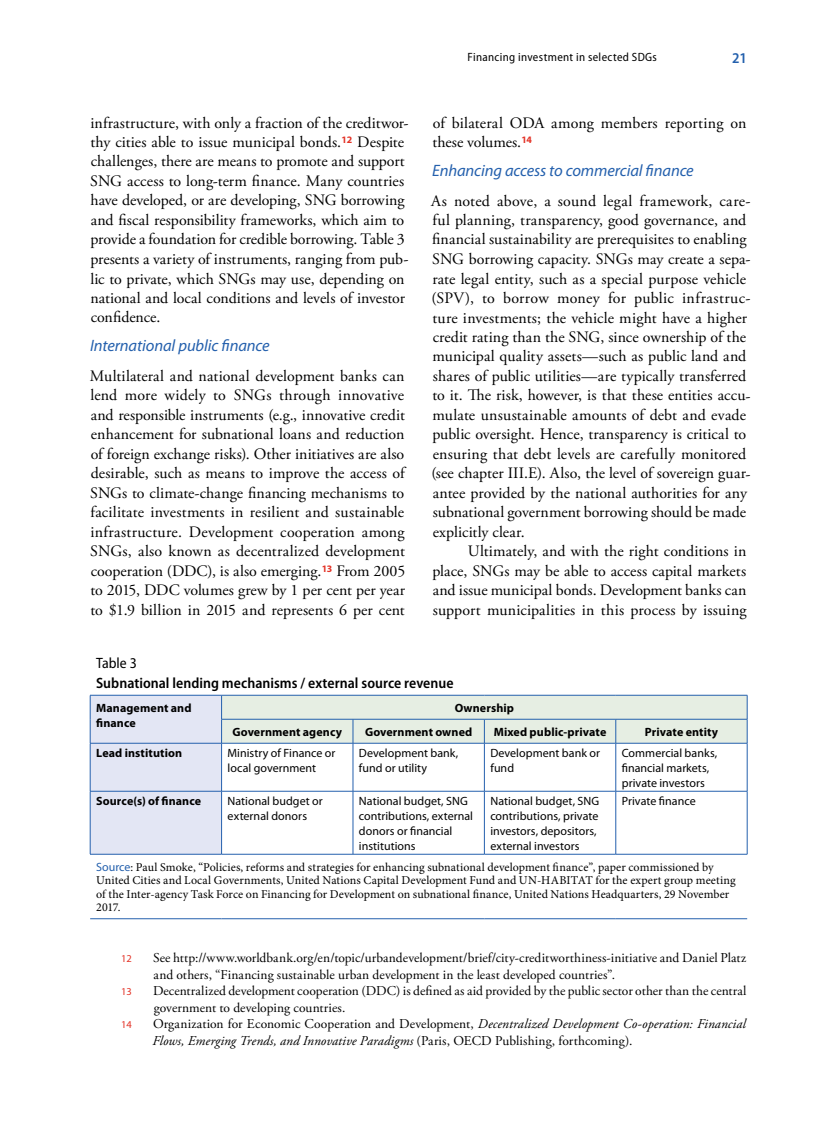
<style>
.page{position:relative;width:837px;height:1134px;background:#fff}
.page>*{position:absolute;margin:0;border:0;box-sizing:border-box;transform-origin:0 0}
.t1{font:italic 16.5px "Myriad Pro";letter-spacing:-.005em;color:#2460ad}
.t2{font:15.9px/19.5px "Adobe Garamond Pro";letter-spacing:.005em;color:#000}
.t3{font:600 semi-condensed 15px "Myriad Pro";color:#000}
.t4{font:semi-condensed 15px "Myriad Pro";color:#000}
.t5{font:600 semi-condensed 15px "Myriad Pro";color:#2460ad}
.t6{font:13.5px/16.5px "Adobe Garamond Pro";letter-spacing:.005em;color:#000}
.t7{font:italic 13.5px/16.5px "Adobe Garamond Pro";letter-spacing:.005em;color:#000}
.t8{font:12px/13.5px "Minion Pro";letter-spacing:.005em;color:#000}
.t9{font:12px/15px "Myriad Pro";letter-spacing:.005em;color:#000}
.t10{font:700 12px/15px "Myriad Pro";letter-spacing:.01em;color:#000}
.t11{font:semi-condensed 12px "Myriad Pro";letter-spacing:.03em;color:#000}
.t12{font:10.5px "Myriad Pro";color:#e33226}
.s1{font-family:"Myriad Pro";color:#2460ad}
.s2{font-style:normal}
</style>
<div class="page">
<hr style="left:90px;top:854px;width:132px;height:1px;background:#2460ad">
<hr style="left:222px;top:854px;width:131px;height:1px;background:#2460ad">
<hr style="left:353px;top:854px;width:131px;height:1px;background:#2460ad">
<hr style="left:484px;top:854px;width:132px;height:1px;background:#2460ad">
<hr style="left:616px;top:854px;width:131px;height:1px;background:#2460ad">
<hr style="left:90px;top:918px;width:132px;height:1px;background:#2460ad">
<hr style="left:222px;top:918px;width:131px;height:1px;background:#2460ad">
<hr style="left:353px;top:918px;width:131px;height:1px;background:#2460ad">
<hr style="left:484px;top:918px;width:132px;height:1px;background:#2460ad">
<hr style="left:616px;top:918px;width:131px;height:1px;background:#2460ad">
<svg style="left:90px;top:695px;width:658px;height:159px"></svg>
<p class="t2" style="left:90px;top:113px;width:320px">infrastructure, with only a fraction of the creditwor&shy;thy cities able to issue municipal bonds.<sup>12</sup> Despite challenges, there are means to promote and support SNG access to long-term finance. Many countries have developed, or are developing, SNG borrowing and fiscal responsibility frameworks, which aim to provide a foundation for credible borrowing. Table 3 presents a variety of instruments, ranging from pub&shy;lic to private, which SNGs may use, depending on national and local conditions and levels of investor confidence.</p>
<p class="t1" style="left:90px;top:337px;width:181px">International public finance</p>
<p class="t2" style="left:90px;top:367px;width:317px;text-align:justify">Multilateral and national development banks can lend more widely to SNGs through innovative and responsible instruments (e.g., innovative credit enhancement for subnational loans and reduction of foreign exchange risks). Other initiatives are also desirable, such as means to improve the access of SNGs to climate-change financing mechanisms to facilitate investments in resilient and sustainable infrastructure. Development cooperation among SNGs, also known as decentralized development cooperation (DDC), is also emerging.<sup>13</sup> From 2005 to 2015, DDC volumes grew by 1 per cent per year to $1.9 billion in 2015 and represents 6 per cent</p>
<p class="t11" style="left:468px;top:50px;width:191px">Financing investment in selected SDGs</p>
<p class="t5" style="left:732px;top:50px;width:16px">21</p>
<p class="t2" style="left:432px;top:113px;width:316px">of bilateral ODA among members reporting on these volumes.<sup>14</sup></p>
<p class="t1" style="left:432px;top:161px;width:263px">Enhancing access to commercial finance</p>
<p class="t2" style="left:431px;top:191px;width:321px">As noted above, a sound legal framework, care&shy;ful planning, transparency, good governance, and financial sustainability are prerequisites to enabling SNG borrowing capacity. SNGs may create a sepa&shy;rate legal entity, such as a special purpose vehicle (SPV), to borrow money for public infrastruc&shy;ture investments; the vehicle might have a higher credit rating than the SNG, since ownership of the municipal quality assets—such as public land and shares of public utilities—are typically transferred to it. The risk, however, is that these entities accu&shy;mulate unsustainable amounts of debt and evade public oversight. Hence, transparency is critical to ensuring that debt levels are carefully monitored (see chapter III.E). Also, the level of sovereign guar&shy;antee provided by the national authorities for any subnational government borrowing should be made explicitly clear.</p>
<p class="t2" style="left:432px;top:542px;width:316px;text-align:justify;text-indent:35px">Ultimately, and with the right conditions in place, SNGs may be able to access capital markets and issue municipal bonds. Development banks can support municipalities in this process by issuing</p>
<p class="t4" style="left:96px;top:655px;width:42px">Table 3</p>
<p class="t3" style="left:96px;top:674px;width:359px">Subnational lending mechanisms / external source revenue</p>
<p class="t10" style="left:96px;top:700px;width:97px">Management and finance</p>
<p class="t10" style="left:455px;top:700px;width:61px">Ownership</p>
<p class="t10" style="left:232px;top:724px;width:111px">Government agency</p>
<p class="t10" style="left:365px;top:724px;width:109px">Government owned</p>
<p class="t10" style="left:494px;top:724px;width:114px">Mixed public-private</p>
<p class="t10" style="left:645px;top:724px;width:75px">Private entity</p>
<p class="t10" style="left:96px;top:745px;width:88px">Lead institution</p>
<p class="t9" style="left:228px;top:745px;width:109px">Ministry of Finance or local government</p>
<p class="t9" style="left:359px;top:745px;width:101px">Development bank, fund or utility</p>
<p class="t9" style="left:490px;top:745px;width:111px">Development bank or fund</p>
<p class="t9" style="left:622px;top:745px;width:97px">Commercial banks, financial markets, private investors</p>
<p class="t10" style="left:96px;top:793px;width:107px">Source(s) of finance</p>
<p class="t9" style="left:228px;top:793px;width:97px">National budget or external donors</p>
<p class="t9" style="left:359px;top:793px;width:116px">National budget, SNG contributions, external donors or financial institutions</p>
<p class="t9" style="left:490px;top:793px;width:110px">National budget, SNG contributions, private investors, depositors, external investors</p>
<p class="t9" style="left:622px;top:793px;width:75px">Private finance</p>
<p class="t8" style="left:96px;top:860px;width:641px"><span class="s1">Source</span>: Paul Smoke, “Policies, reforms and strategies for enhancing subnational development finance”, paper commissioned by United Cities and Local Governments, United Nations Capital Development Fund and UN-HABITAT for the expert group meeting of the Inter-agency Task Force on Financing for Development on subnational finance, United Nations Headquarters, 29 November 2017.</p>
<p class="t12" style="left:121px;top:953px;width:12px">12</p>
<p class="t6" style="left:153px;top:950px;width:595px">See http://www.worldbank.org/en/topic/urbandevelopment/brief/city-creditworthiness-initiative and Daniel Platz and others, “Financing sustainable urban development in the least developed countries”.</p>
<p class="t12" style="left:121px;top:986px;width:12px">13</p>
<p class="t6" style="left:153px;top:983px;width:595px">Decentralized development cooperation (DDC) is defined as aid provided by the public sector other than the central government to developing countries.</p>
<p class="t12" style="left:121px;top:1019px;width:12px">14</p>
<p class="t7" style="left:152px;top:1016px;width:595px"><span class="s2">Organization for Economic Cooperation and Development,</span> Decentralized Development Co-operation: Financial<br>Flows, Emerging Trends, and Innovative Paradigms <span class="s2">(Paris, OECD Publishing, forthcoming).</span></p>
</div>
